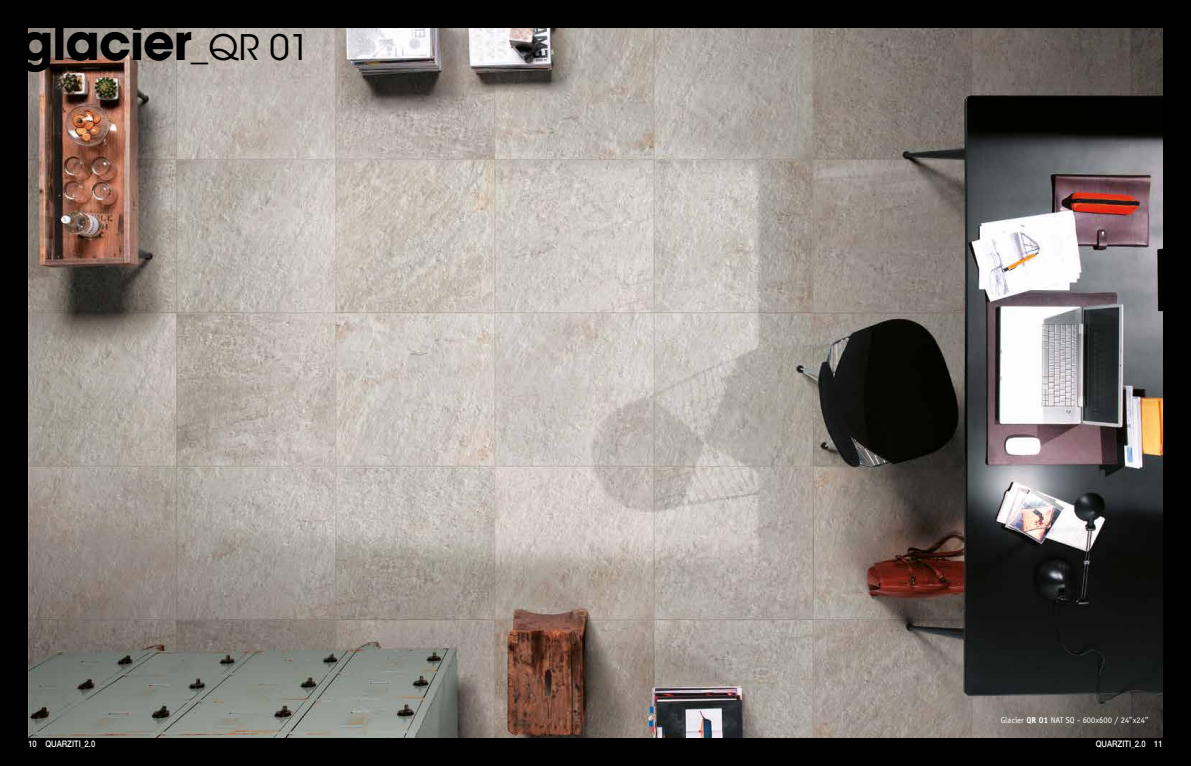
<style>
.page{position:relative;width:1191px;height:766px;background:#fff}
.page>*{position:absolute;margin:0;border:0;box-sizing:border-box;transform-origin:0 0}
.t1{font:700 49px "ITC Avant Garde Std";letter-spacing:-.02em;color:#000}
.t2{font:500 9px "Helvetica Neue LT Std";color:#fff;scale:.85 1}
.t3{font:8.5px "Officina Sans Std";color:#fff}
.s1{font-weight:400;font-size:35px}
.s2{font-weight:700}
</style>
<div class="page">
<div style="left:0;top:0;width:1191px;height:765px;background:#000"></div>
<img style="left:28px;top:28px;width:1134px;height:709px">
<h1 class="t1" style="left:20px;top:10px;width:292px">glacier<span class="s1">_QR 01</span></h1>
<p class="t3" style="left:1000px;top:715px;width:149px">Glacier <span class="s2">QR 01</span> NAT SQ - 600x600 / 24”x24”</p>
<p class="t2" style="left:28px;top:738px;width:80px">10 QUARZITI_2.0</p>
<p class="t2" style="left:1095px;top:738px;width:80px">QUARZITI_2.0 11</p>
</div>
